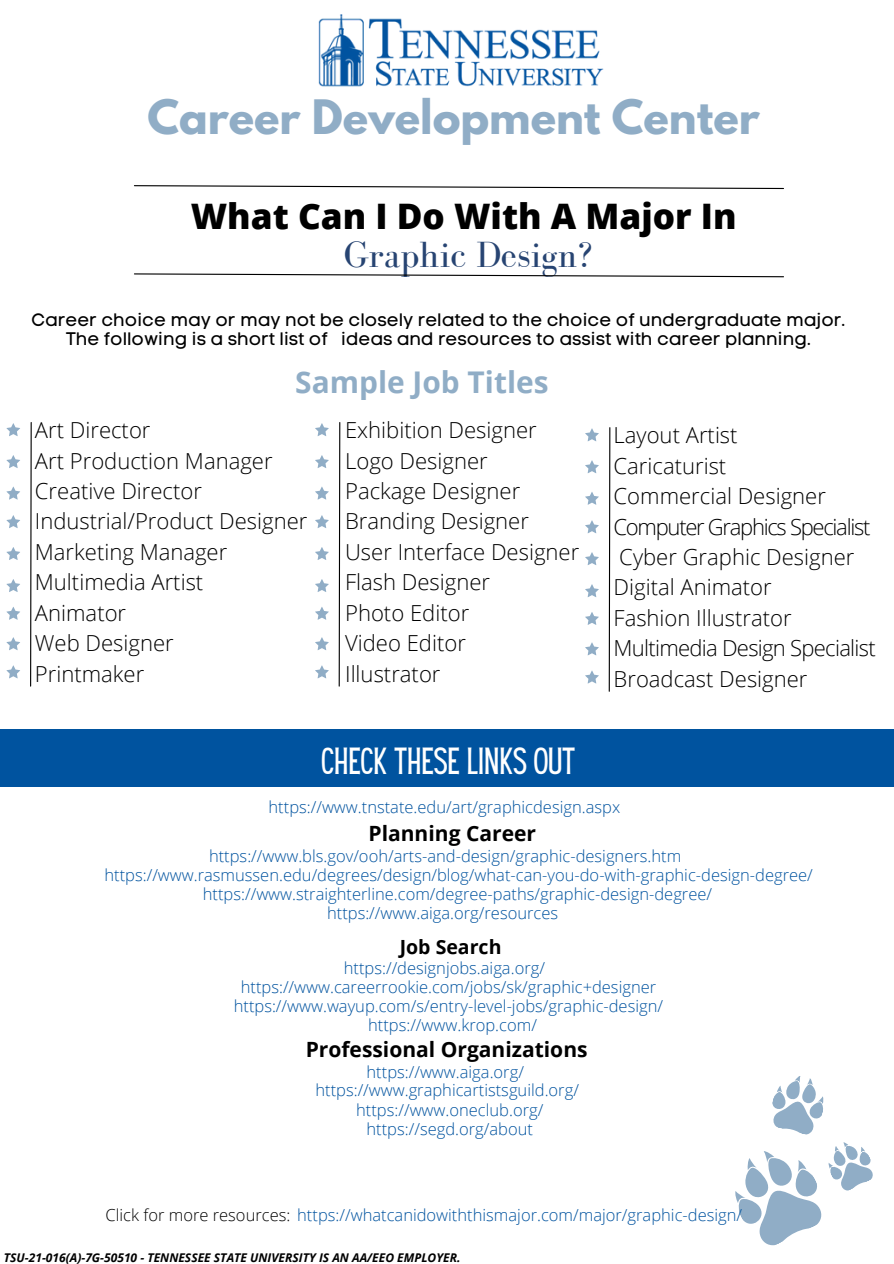
<style>
.page{position:relative;width:894px;height:1264px;background:#fff}
.page>*{position:absolute;margin:0;border:0;box-sizing:border-box;transform-origin:0 0}
.t1{font:700 42px "League Spartan";color:#90adc6}
.t2{font:37.5px "Bodoni FLF";color:#274472}
.t3{font:800 35.1px "Open Sans";color:#000}
.t4{font:33px "Hey Gotcha";color:#fff}
.t5{font:700 29.85px "Open Sans";color:#90adc6}
.t6{font:300 22.05px "Open Sans";color:#000}
.t7{font:300 22.05px "Open Sans";letter-spacing:-.06em;color:#000}
.t8{font:300 22.05px "Open Sans";letter-spacing:-.03em;color:#000}
.t9{font:700 21px "Open Sans";color:#000}
.t10{font:700 19.5px "Open Sans";color:#000}
.t11{font:18px "Code Pro Normal LC";color:#000}
.t12{font:300 16.5px "Open Sans";color:#00539f}
.t13{font:italic 700 12px "Open Sans";color:#000}
.s1{color:#000}
</style>
<div class="page">
<img style="left:318px;top:14px;width:286px;height:73px">
<svg style="left:134px;top:185px;width:650px;height:5px"></svg>
<svg style="left:134px;top:273px;width:650px;height:5px"></svg>
<div style="left:0;top:729px;width:893px;height:57px;background:#00539f"></div>
<svg style="left:735px;top:1076px;width:138px;height:170px"></svg>
<svg style="left:6px;top:423px;width:14px;height:13px"></svg>
<svg style="left:6px;top:455px;width:14px;height:13px"></svg>
<svg style="left:6px;top:486px;width:14px;height:13px"></svg>
<svg style="left:6px;top:515px;width:14px;height:13px"></svg>
<svg style="left:6px;top:547px;width:14px;height:13px"></svg>
<svg style="left:30px;top:422px;width:2px;height:265px"></svg>
<svg style="left:6px;top:579px;width:14px;height:13px"></svg>
<svg style="left:6px;top:607px;width:14px;height:13px"></svg>
<svg style="left:6px;top:637px;width:14px;height:13px"></svg>
<svg style="left:6px;top:665px;width:14px;height:13px"></svg>
<svg style="left:315px;top:423px;width:14px;height:13px"></svg>
<svg style="left:315px;top:455px;width:14px;height:13px"></svg>
<svg style="left:315px;top:486px;width:14px;height:13px"></svg>
<svg style="left:315px;top:515px;width:14px;height:13px"></svg>
<svg style="left:315px;top:547px;width:14px;height:13px"></svg>
<svg style="left:338px;top:422px;width:3px;height:265px"></svg>
<svg style="left:315px;top:579px;width:14px;height:13px"></svg>
<svg style="left:315px;top:607px;width:14px;height:13px"></svg>
<svg style="left:315px;top:637px;width:14px;height:13px"></svg>
<svg style="left:315px;top:665px;width:14px;height:13px"></svg>
<svg style="left:585px;top:428px;width:13px;height:13px"></svg>
<svg style="left:585px;top:460px;width:13px;height:13px"></svg>
<svg style="left:585px;top:492px;width:13px;height:13px"></svg>
<svg style="left:585px;top:520px;width:13px;height:13px"></svg>
<svg style="left:585px;top:552px;width:13px;height:13px"></svg>
<svg style="left:608px;top:427px;width:2px;height:265px"></svg>
<svg style="left:585px;top:584px;width:13px;height:13px"></svg>
<svg style="left:585px;top:612px;width:13px;height:13px"></svg>
<svg style="left:585px;top:642px;width:13px;height:13px"></svg>
<svg style="left:585px;top:670px;width:13px;height:13px"></svg>
<p class="t1" style="left:147px;top:96px;width:613px">Career Development Center</p>
<p class="t3" style="left:191px;top:191px;width:547px">What Can I Do With A Major In</p>
<p class="t2" style="left:343px;top:234px;width:250px">Graphic Design?</p>
<p class="t11" style="left:32px;top:309px;width:814px">Career choice may or may not be closely related to the choice of undergraduate major.</p>
<p class="t11" style="left:66px;top:328px;width:746px">The following is a short list of ideas and resources to assist with career planning.</p>
<p class="t5" style="left:295px;top:361px;width:255px">Sample Job Titles</p>
<p class="t6" style="left:35px;top:414px;width:117px">Art Director</p>
<p class="t6" style="left:35px;top:445px;width:239px">Art Production Manager</p>
<p class="t6" style="left:35px;top:475px;width:168px">Creative Director</p>
<p class="t6" style="left:35px;top:506px;width:274px">Industrial/Product Designer</p>
<p class="t6" style="left:35px;top:536px;width:194px">Marketing Manager</p>
<p class="t6" style="left:35px;top:566px;width:170px">Multimedia Artist</p>
<p class="t6" style="left:35px;top:597px;width:93px">Animator</p>
<p class="t6" style="left:35px;top:627px;width:140px">Web Designer</p>
<p class="t6" style="left:35px;top:658px;width:111px">Printmaker</p>
<p class="t6" style="left:345px;top:414px;width:193px">Exhibition Designer</p>
<p class="t6" style="left:345px;top:445px;width:144px">Logo Designer</p>
<p class="t6" style="left:345px;top:475px;width:177px">Package Designer</p>
<p class="t6" style="left:345px;top:506px;width:185px">Branding Designer</p>
<p class="t6" style="left:345px;top:536px;width:236px">User Interface Designer</p>
<p class="t6" style="left:345px;top:566px;width:146px">Flash Designer</p>
<p class="t6" style="left:345px;top:597px;width:126px">Photo Editor</p>
<p class="t6" style="left:345px;top:627px;width:122px">Video Editor</p>
<p class="t6" style="left:345px;top:658px;width:97px">Illustrator</p>
<p class="t4" style="left:321px;top:747px;width:254px">CHECK THESE LINKS OUT</p>
<p class="t6" style="left:613px;top:420px;width:125px">Layout Artist</p>
<p class="t6" style="left:613px;top:450px;width:114px">Caricaturist</p>
<p class="t6" style="left:613px;top:480px;width:214px">Commercial Designer</p>
<p class="t7" style="left:613px;top:511px;width:258px">Computer Graphics Specialist</p>
<p class="t6" style="left:619px;top:541px;width:236px">Cyber Graphic Designer</p>
<p class="t6" style="left:613px;top:572px;width:160px">Digital Animator</p>
<p class="t6" style="left:613px;top:602px;width:179px">Fashion Illustrator</p>
<p class="t8" style="left:613px;top:632px;width:263px">Multimedia Design Specialist</p>
<p class="t6" style="left:613px;top:663px;width:195px">Broadcast Designer</p>
<p class="t12" style="left:268px;top:795px;width:353px">https://www.tnstate.edu/art/graphicdesign.aspx</p>
<p class="t9" style="left:368px;top:818px;width:169px">Planning Career</p>
<p class="t12" style="left:209px;top:844px;width:473px">https://www.bls.gov/ooh/arts-and-design/graphic-designers.htm</p>
<p class="t12" style="left:104px;top:863px;width:709px">https://www.rasmussen.edu/degrees/design/blog/what-can-you-do-with-graphic-design-degree/</p>
<p class="t12" style="left:203px;top:882px;width:510px">https://www.straighterline.com/degree-paths/graphic-design-degree/</p>
<p class="t12" style="left:327px;top:901px;width:232px">https://www.aiga.org/resources</p>
<p class="t10" style="left:399px;top:932px;width:103px">Job Search</p>
<p class="t12" style="left:344px;top:956px;width:203px">https://designjobs.aiga.org/</p>
<p class="t12" style="left:241px;top:975px;width:417px">https://www.careerrookie.com/jobs/sk/graphic+designer</p>
<p class="t12" style="left:234px;top:994px;width:431px">https://www.wayup.com/s/entry-level-jobs/graphic-design/</p>
<p class="t12" style="left:368px;top:1013px;width:170px">https://www.krop.com/</p>
<p class="t9" style="left:305px;top:1034px;width:283px">Professional Organizations</p>
<p class="t12" style="left:366px;top:1060px;width:159px">https://www.aiga.org/</p>
<p class="t12" style="left:315px;top:1078px;width:265px">https://www.graphicartistsguild.org/</p>
<p class="t12" style="left:356px;top:1097px;width:189px">https://www.oneclub.org/</p>
<p class="t12" style="left:366px;top:1117px;width:168px">https://segd.org/about</p>
<p class="t12" style="left:105px;top:1203px;width:638px"><span class="s1">Click for more resources:</span> https://whatcanidowiththismajor.com/major/graphic-design/</p>
<p class="t13" style="left:4px;top:1248px;width:458px">TSU-21-016(A)-7G-50510 - TENNESSEE STATE UNIVERSITY IS AN AA/EEO EMPLOYER.</p>
</div>
